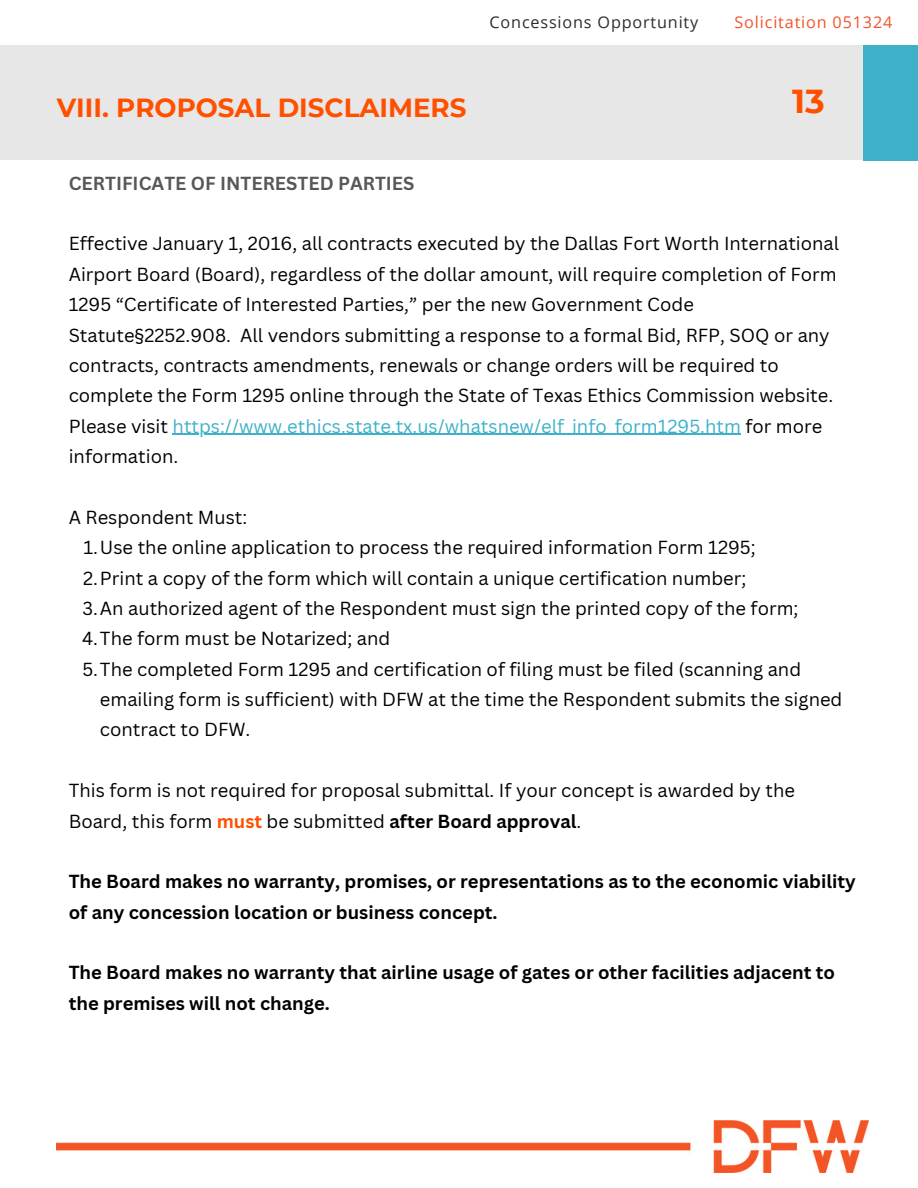
<style>
.page{position:relative;width:918px;height:1188px;background:#fff}
.page>*{position:absolute;margin:0;border:0;box-sizing:border-box;transform-origin:0 0}
.t1{font:700 33.15px "Montserrat";color:#ff5000}
.t2{font:700 26.1px "Montserrat";color:#ff5000}
.t3{font:18.45px/30.3px "Canva Sans";color:#000}
.t4{font:700 18.45px/30.3px "Canva Sans";color:#000}
.t5{font:700 18.45px "Canva Sans";color:#585858}
.t6{font:16.2px "Open Sans";letter-spacing:.05em;color:#2d2d2d}
.t7{font:16.2px "Open Sans";letter-spacing:.05em;color:#f0542b}
.s1{color:#3eb1c8}
.s2{font-weight:700;color:#ff5000}
.s3{font-weight:700}
</style>
<div class="page">
<hr style="left:173px;top:434px;width:568px;height:1px;background:#3eb1c8">
<img style="left:57px;top:1121px;width:812px;height:51px">
<div style="left:0;top:45px;width:918px;height:115px;background:#e8e7e7"></div>
<div style="left:863px;top:45px;width:55px;height:115px;background:#3eb1c8"></div>
<h4 class="t6" style="left:490px;top:11px;width:210px">Concessions Opportunity</h4>
<h4 class="t7" style="left:735px;top:11px;width:159px">Solicitation 051324</h4>
<p class="t2" style="left:57px;top:91px;width:411px">VIII. PROPOSAL DISCLAIMERS</p>
<p class="t1" style="left:792px;top:81px;width:34px">13</p>
<p class="t5" style="left:69px;top:170px;width:347px">CERTIFICATE OF INTERESTED PARTIES</p>
<h1 class="t3" style="left:69px;top:228px;width:772px">Effective January 1, 2016, all contracts executed by the Dallas Fort Worth International Airport Board (Board), regardless of the dollar amount, will require completion of Form 1295 “Certificate of Interested Parties,” per the new Government Code Statute§2252.908. All vendors submitting a response to a formal Bid, RFP, SOQ or any contracts, contracts amendments, renewals or change orders will be required to complete the Form 1295 online through the State of Texas Ethics Commission website.<br>Please visit <span class="s1">https://www.ethics.state.tx.us/whatsnew/elf_info_form1295.htm</span> for more</h1>
<p class="t3" style="left:69px;top:441px;width:111px">information.</p>
<p class="t3" style="left:83px;top:502px;width:717px;text-indent:-14px">A Respondent Must:<br>1.Use the online application to process the required information Form 1295; 2.Print a copy of the form which will contain a unique certification number;<br>3.An authorized agent of the Respondent must sign the printed copy of the form;</p>
<h2 class="t3" style="left:82px;top:623px;width:310px">4.The form must be Notarized; and</h2>
<h4 class="t3" style="left:100px;top:653px;width:744px;text-indent:-18px">5.The completed Form 1295 and certification of filing must be filed (scanning and emailing form is sufficient) with DFW at the time the Respondent submits the signed contract to DFW.</h4>
<h4 class="t3" style="left:69px;top:775px;width:728px">This form is not required for proposal submittal. If your concept is awarded by the<br>Board, this form <span class="s2">must</span> be submitted <span class="s3">after Board approval</span>.</h4>
<p class="t4" style="left:69px;top:866px;width:789px">The Board makes no warranty, promises, or representations as to the economic viability of any concession location or business concept.</p>
<p class="t4" style="left:69px;top:957px;width:768px">The Board makes no warranty that airline usage of gates or other facilities adjacent to the premises will not change.</p>
</div>
